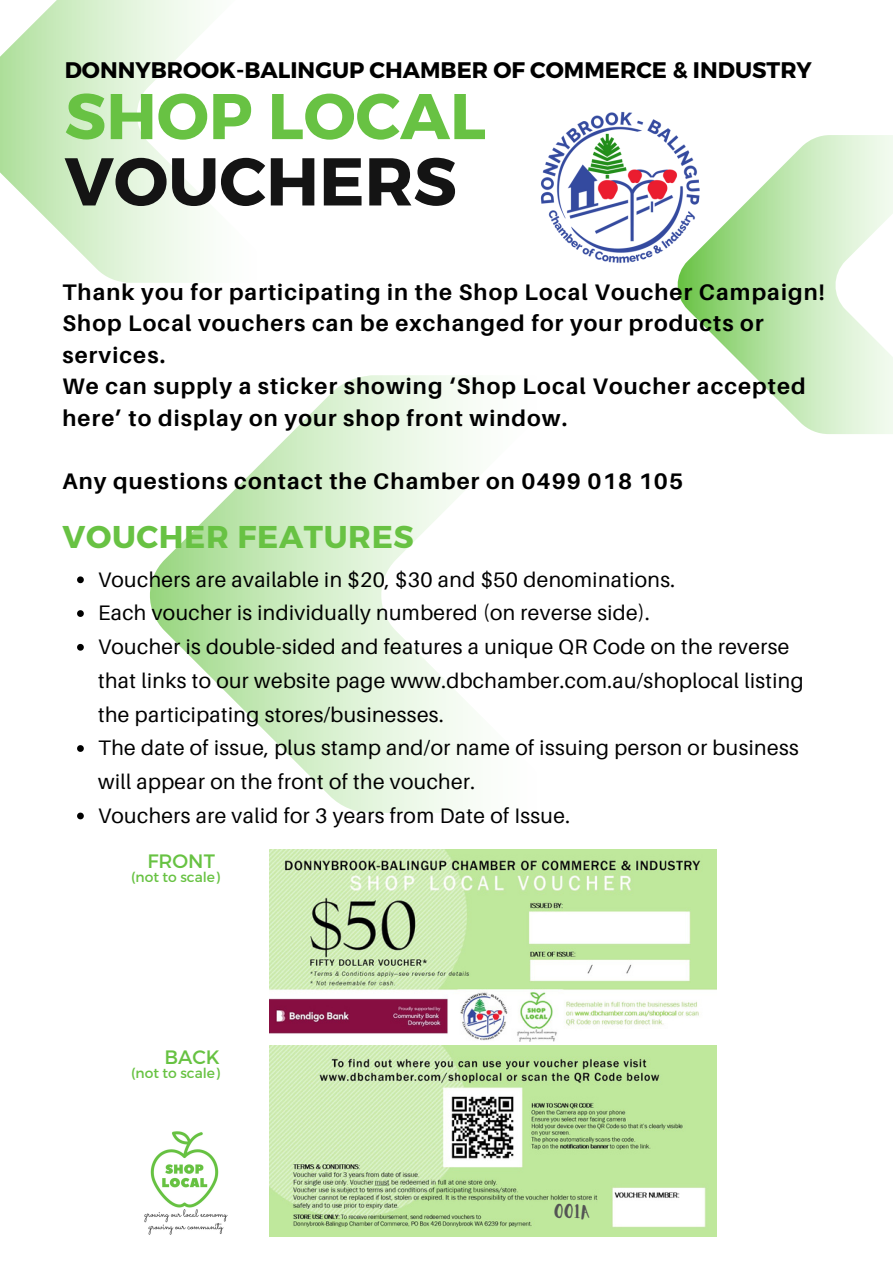
<style>
.page{position:relative;width:893px;height:1264px;background:#fff}
.page>*{position:absolute;margin:0;border:0;box-sizing:border-box;transform-origin:0 0}
.t1{font:700 67.5px "Montserrat";color:#141414}
.t2{font:700 64.5px "Montserrat";color:#68c243}
.t3{font:700 31.5px "Montserrat";letter-spacing:.02em;color:#68c243}
.t4{font:700 22.5px/31.5px "Aileron";letter-spacing:.05em;color:#000}
.t5{font:700 22.5px "Montserrat";color:#000}
.t6{font:21px/33.8px "Aileron";letter-spacing:.02em;color:#000}
.t7{font:19.35px "Montserrat";color:#67c242}
.t8{font:16.35px "Aloja Extended";color:#545454}
.t9{font:13.8px "Montserrat";color:#67c242}
</style>
<div class="page">
<img style="left:540px;top:111px;width:134px;height:152px">
<svg style="left:150px;top:375px;width:318px;height:438px"></svg>
<svg style="left:674px;top:135px;width:218px;height:299px"></svg>
<svg style="left:0;top:0;width:204px;height:282px"></svg>
<svg style="left:77px;top:576px;width:7px;height:7px"></svg>
<svg style="left:77px;top:610px;width:7px;height:7px"></svg>
<svg style="left:77px;top:644px;width:7px;height:6px"></svg>
<svg style="left:77px;top:745px;width:7px;height:7px"></svg>
<svg style="left:77px;top:812px;width:7px;height:7px"></svg>
<img style="left:270px;top:849px;width:446px;height:192px">
<img style="left:270px;top:1045px;width:446px;height:191px">
<img style="left:144px;top:1131px;width:84px;height:104px">
<p class="t5" style="left:65px;top:56px;width:748px">DONNYBROOK-BALINGUP CHAMBER OF COMMERCE &amp; INDUSTRY</p>
<h2 class="t2" style="left:65px;top:74px;width:423px">SHOP LOCAL</h2>
<h1 class="t1" style="left:65px;top:137px;width:393px">VOUCHERS</h1>
<p class="t4" style="left:62px;top:275px;width:763px">Thank you for participating in the Shop Local Voucher Campaign!<br>Shop Local vouchers can be exchanged for your products or services.<br>We can supply a sticker showing ‘Shop Local Voucher accepted here’ to display on your shop front window.</p>
<p class="t4" style="left:62px;top:464px;width:622px">Any questions contact the Chamber on 0499 018 105</p>
<h3 class="t3" style="left:62px;top:516px;width:353px">VOUCHER FEATURES</h3>
<p class="t6" style="left:98px;top:562px;width:707px">Vouchers are available in $20, $30 and $50 denominations.<br>Each voucher is individually numbered (on reverse side).<br>Voucher is double-sided and features a unique QR Code on the reverse that links to our website page www.dbchamber.com.au/shoplocal listing the participating stores/businesses.<br>The date of issue, plus stamp and/or name of issuing person or business will appear on the front of the voucher.<br>Vouchers are valid for 3 years from Date of Issue.</p>
<p class="t7" style="left:147px;top:849px;width:69px">FRONT</p>
<p class="t9" style="left:131px;top:868px;width:90px">(not to scale)</p>
<p class="t7" style="left:164px;top:1044px;width:57px">BACK</p>
<p class="t9" style="left:131px;top:1063px;width:90px">(not to scale)</p>
<p class="t8" style="left:554px;top:1204px;width:38px">001A</p>
</div>
